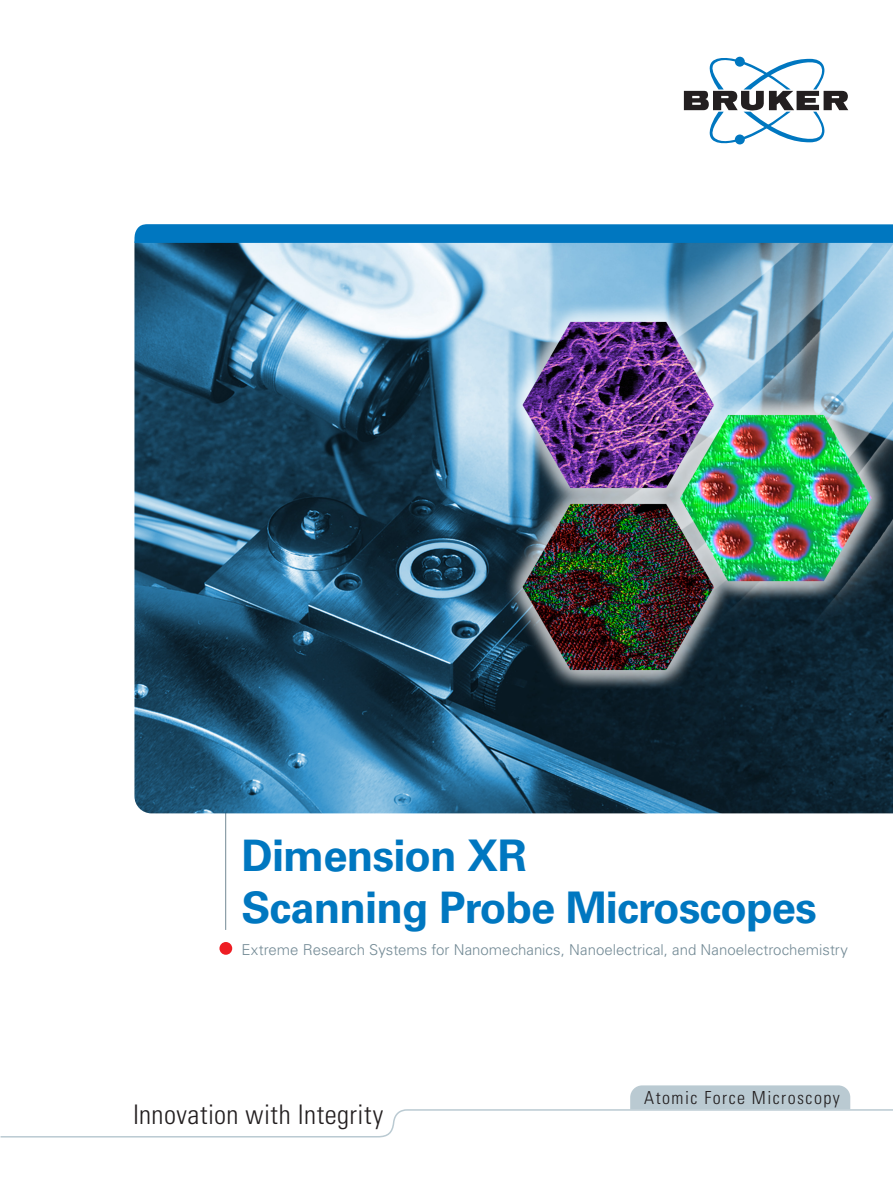
<style>
.page{position:relative;width:893px;height:1187px;background:#fff}
.page>*{position:absolute;margin:0;border:0;box-sizing:border-box;transform-origin:0 0}
.brochure_Headline{font:700 43.5px/52.2px "Univers LT Std";letter-spacing:-.02em;color:#0077c0}
.brochure_title-claim{font:300 condensed 27px "Univers LT Std";letter-spacing:.015em;color:#231f20}
.brochure_title-techn{font:300 condensed 18px "Univers LT Std";letter-spacing:.08em;color:#231f20}
.brochure_title-appli{font:300 15px "Univers LT Std";color:#738a95}
</style>
<div class="page">
<hr style="left:225px;top:716px;width:1px;height:213px;background:#738a95">
<div style="left:219px;top:941px;width:13px;height:13px;background:#ee1d23;border-radius:50%"></div>
<img style="left:134px;top:243px;width:759px;height:570px">
<svg style="left:134px;top:224px;width:759px;height:19px;background:#0579c1"></svg>
<svg style="left:0;top:1085px;width:893px;height:53px"></svg>
<svg style="left:684px;top:56px;width:164px;height:89px"></svg>
<p class="brochure_Headline" style="left:241px;top:829px;width:577px">Dimension XR<br>Scanning Probe Microscopes</p>
<p class="brochure_title-appli" style="left:241px;top:940px;width:608px">Extreme Research Systems for Nanomechanics, Nanoelectrical, and Nanoelectrochemistry</p>
<p class="brochure_title-claim" style="left:133px;top:1097px;width:252px">Innovation with Integrity</p>
<p class="brochure_title-techn" style="left:644px;top:1087px;width:197px">Atomic Force Microscopy</p>
</div>
